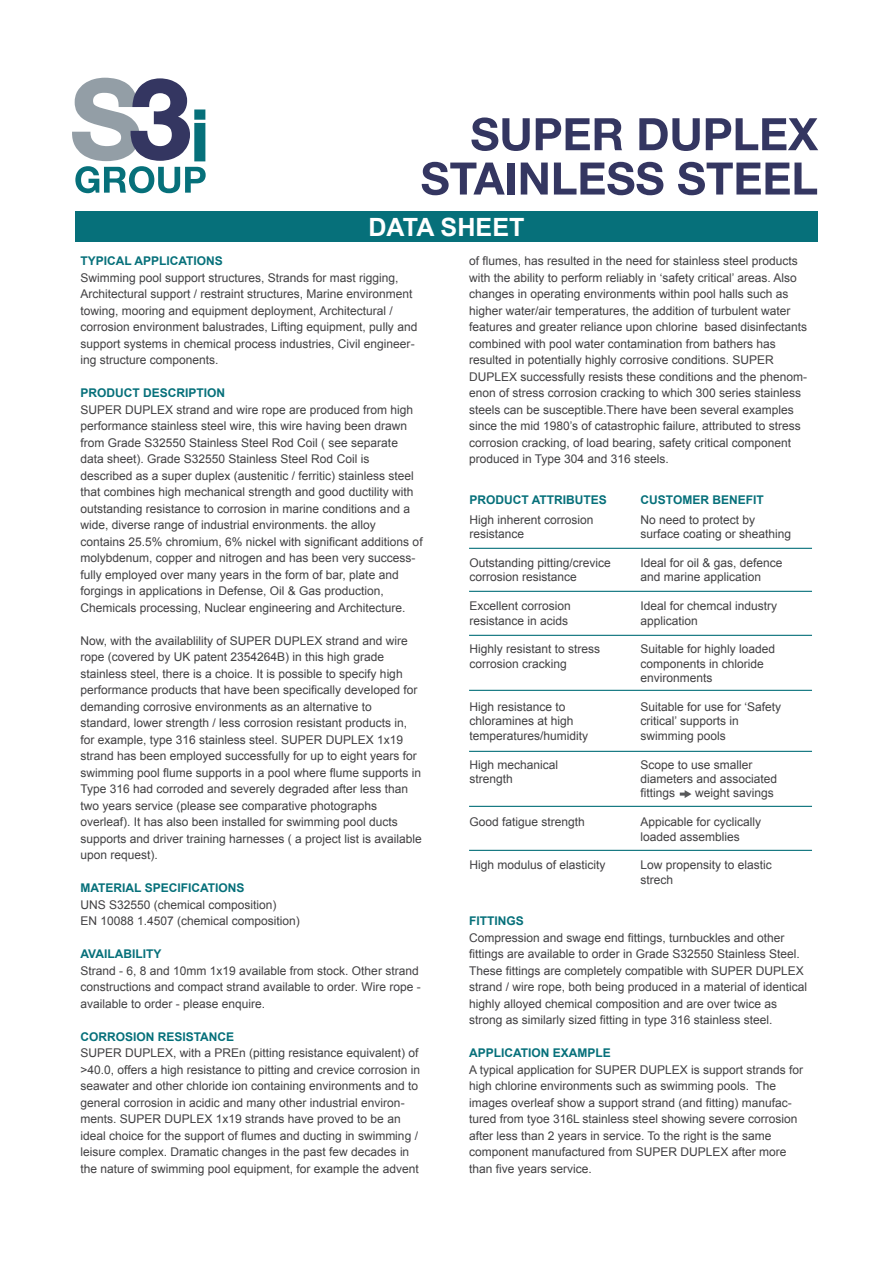
<style>
.page{position:relative;width:893px;height:1263px;background:#fff}
.page>*{position:absolute;margin:0;border:0;box-sizing:border-box;transform-origin:0 0}
.t1{font:700 25.2px "Arial";color:#fff}
.t2{font:12px/16.5px "Arial";color:#414042}
.t3{font:700 12px "Arial";color:#06707a}
</style>
<div class="page">
<div style="left:75px;top:211px;width:743px;height:31px;background:#06707a"></div>
<svg style="left:471px;top:117px;width:59px;height:34px"></svg>
<svg style="left:536px;top:118px;width:86px;height:32px"></svg>
<svg style="left:639px;top:118px;width:61px;height:33px"></svg>
<svg style="left:706px;top:118px;width:112px;height:32px"></svg>
<svg style="left:422px;top:162px;width:83px;height:33px"></svg>
<div style="left:507px;top:163px;width:8px;height:32px;background:#343661"></div>
<svg style="left:521px;top:163px;width:27px;height:32px"></svg>
<svg style="left:554px;top:162px;width:109px;height:33px"></svg>
<svg style="left:678px;top:162px;width:139px;height:33px"></svg>
<svg style="left:72px;top:78px;width:134px;height:115px"></svg>
<hr style="left:469px;top:548px;width:343px;height:1px;background:#06707a">
<hr style="left:469px;top:591px;width:343px;height:1px;background:#06707a">
<hr style="left:469px;top:635px;width:343px;height:1px;background:#06707a">
<hr style="left:469px;top:690px;width:343px;height:1px;background:#06707a">
<hr style="left:469px;top:751px;width:343px;height:1px;background:#06707a">
<hr style="left:469px;top:806px;width:343px;height:1px;background:#06707a">
<hr style="left:469px;top:850px;width:343px;height:1px;background:#06707a">
<svg style="left:680px;top:790px;width:11px;height:8px"></svg>
<h1 class="t1" style="left:368px;top:210px;width:158px">DATA SHEET</h1>
<p class="t3" style="left:81px;top:253px;width:144px">TYPICAL APPLICATIONS</p>
<p class="t2" style="left:81px;top:269px;width:338px">Swimming pool support structures, Strands for mast rigging, Architectural support / restraint structures, Marine environment towing, mooring and equipment deployment, Architectural / corrosion environment balustrades, Lifting equipment, pully and support systems in chemical process industries, Civil engineer&shy;ing structure components.</p>
<p class="t3" style="left:81px;top:385px;width:146px">PRODUCT DESCRIPTION</p>
<p class="t2" style="left:81px;top:401px;width:344px">SUPER DUPLEX strand and wire rope are produced from high performance stainless steel wire, this wire having been drawn from Grade S32550 Stainless Steel Rod Coil ( see separate data sheet). Grade S32550 Stainless Steel Rod Coil is described as a super duplex (austenitic / ferritic) stainless steel that combines high mechanical strength and good ductility with outstanding resistance to corrosion in marine conditions and a wide, diverse range of industrial environments. the alloy contains 25.5% chromium, 6% nickel with significant additions of molybdenum, copper and nitrogen and has been very success&shy;fully employed over many years in the form of bar, plate and forgings in applications in Defense, Oil &amp; Gas production, Chemicals processing, Nuclear engineering and Architecture.</p>
<p class="t2" style="left:81px;top:632px;width:343px">Now, with the availablility of SUPER DUPLEX strand and wire rope (covered by UK patent 2354264B) in this high grade stainless steel, there is a choice. It is possible to specify high performance products that have been specifically developed for demanding corrosive environments as an alternative to standard, lower strength / less corrosion resistant products in, for example, type 316 stainless steel. SUPER DUPLEX 1x19 strand has been employed successfully for up to eight years for swimming pool flume supports in a pool where flume supports in Type 316 had corroded and severely degraded after less than two years service (please see comparative photographs overleaf). It has also been installed for swimming pool ducts supports and driver training harnesses ( a project list is available upon request).</p>
<p class="t3" style="left:81px;top:880px;width:166px">MATERIAL SPECIFICATIONS</p>
<p class="t2" style="left:81px;top:896px;width:221px">UNS S32550 (chemical composition)<br>EN 10088 1.4507 (chemical composition)</p>
<p class="t3" style="left:81px;top:946px;width:82px">AVAILABILITY</p>
<p class="t2" style="left:81px;top:962px;width:342px">Strand - 6, 8 and 10mm 1x19 available from stock. Other strand constructions and compact strand available to order. Wire rope - available to order - please enquire.</p>
<p class="t3" style="left:81px;top:1028px;width:155px">CORROSION RESISTANCE</p>
<p class="t2" style="left:81px;top:1045px;width:341px">SUPER DUPLEX, with a PREn (pitting resistance equivalent) of &gt;40.0, offers a high resistance to pitting and crevice corrosion in seawater and other chloride ion containing environments and to general corrosion in acidic and many other industrial environ&shy;ments. SUPER DUPLEX 1x19 strands have proved to be an ideal choice for the support of flumes and ducting in swimming / leisure complex. Dramatic changes in the past few decades in the nature of swimming pool equipment, for example the advent</p>
<p class="t2" style="left:469px;top:253px;width:340px">of flumes, has resulted in the need for stainless steel products with the ability to perform reliably in ‘safety critical’ areas. Also changes in operating environments within pool halls such as higher water/air temperatures, the addition of turbulent water features and greater reliance upon chlorine based disinfectants combined with pool water contamination from bathers has resulted in potentially highly corrosive conditions. SUPER DUPLEX successfully resists these conditions and the phenom&shy;enon of stress corrosion cracking to which 300 series stainless steels can be susceptible.There have been several examples since the mid 1980’s of catastrophic failure, attributed to stress corrosion cracking, of load bearing, safety critical component produced in Type 304 and 316 steels.</p>
<p class="t3" style="left:470px;top:492px;width:139px">PRODUCT ATTRIBUTES</p>
<p class="t3" style="left:640px;top:492px;width:125px">CUSTOMER BENEFIT</p>
<p class="t2" style="left:470px;top:512px;width:126px;line-height:14.4px">High inherent corrosion resistance</p>
<p class="t2" style="left:470px;top:556px;width:143px;line-height:14.4px">Outstanding pitting/crevice corrosion resistance</p>
<p class="t2" style="left:470px;top:599px;width:103px;line-height:14.4px">Excellent corrosion resistance in acids</p>
<p class="t2" style="left:470px;top:642px;width:132px;line-height:14.4px">Highly resistant to stress corrosion cracking</p>
<p class="t2" style="left:470px;top:700px;width:120px;line-height:14.4px">High resistance to chloramines at high temperatures/humidity</p>
<p class="t2" style="left:470px;top:757px;width:90px;line-height:14.4px">High mechanical strength</p>
<p class="t2" style="left:470px;top:814px;width:117px">Good fatigue strength</p>
<p class="t2" style="left:470px;top:857px;width:138px">High modulus of elasticity</p>
<p class="t2" style="left:640px;top:512px;width:152px;line-height:14.4px">No need to protect by surface coating or sheathing</p>
<p class="t2" style="left:640px;top:556px;width:144px;line-height:14.4px">Ideal for oil &amp; gas, defence and marine application</p>
<p class="t2" style="left:640px;top:599px;width:138px;line-height:14.4px">Ideal for chemcal industry application</p>
<p class="t2" style="left:640px;top:642px;width:136px;line-height:14.4px">Suitable for highly loaded components in chloride environments</p>
<p class="t2" style="left:640px;top:700px;width:142px;line-height:14.4px">Suitable for use for ‘Safety critical’ supports in swimming pools</p>
<p class="t2" style="left:640px;top:757px;width:138px;line-height:14.4px">Scope to use smaller diameters and associated fittings</p>
<p class="t2" style="left:695px;top:785px;width:80px">weight savings</p>
<p class="t2" style="left:640px;top:815px;width:122px;line-height:14.4px">Appicable for cyclically loaded assemblies</p>
<p class="t2" style="left:640px;top:858px;width:133px;line-height:14.4px">Low propensity to elastic strech</p>
<p class="t3" style="left:469px;top:913px;width:56px">FITTINGS</p>
<p class="t2" style="left:469px;top:929px;width:340px">Compression and swage end fittings, turnbuckles and other fittings are available to order in Grade S32550 Stainless Steel.<br>These fittings are completely compatible with SUPER DUPLEX strand / wire rope, both being produced in a material of identical highly alloyed chemical composition and are over twice as strong as similarly sized fitting in type 316 stainless steel.</p>
<p class="t3" style="left:469px;top:1045px;width:143px">APPLICATION EXAMPLE</p>
<p class="t2" style="left:469px;top:1061px;width:336px">A typical application for SUPER DUPLEX is support strands for high chlorine environments such as swimming pools. The images overleaf show a support strand (and fitting) manufac&shy;tured from tyoe 316L stainless steel showing severe corrosion after less than 2 years in service. To the right is the same component manufactured from SUPER DUPLEX after more than five years service.</p>
</div>
